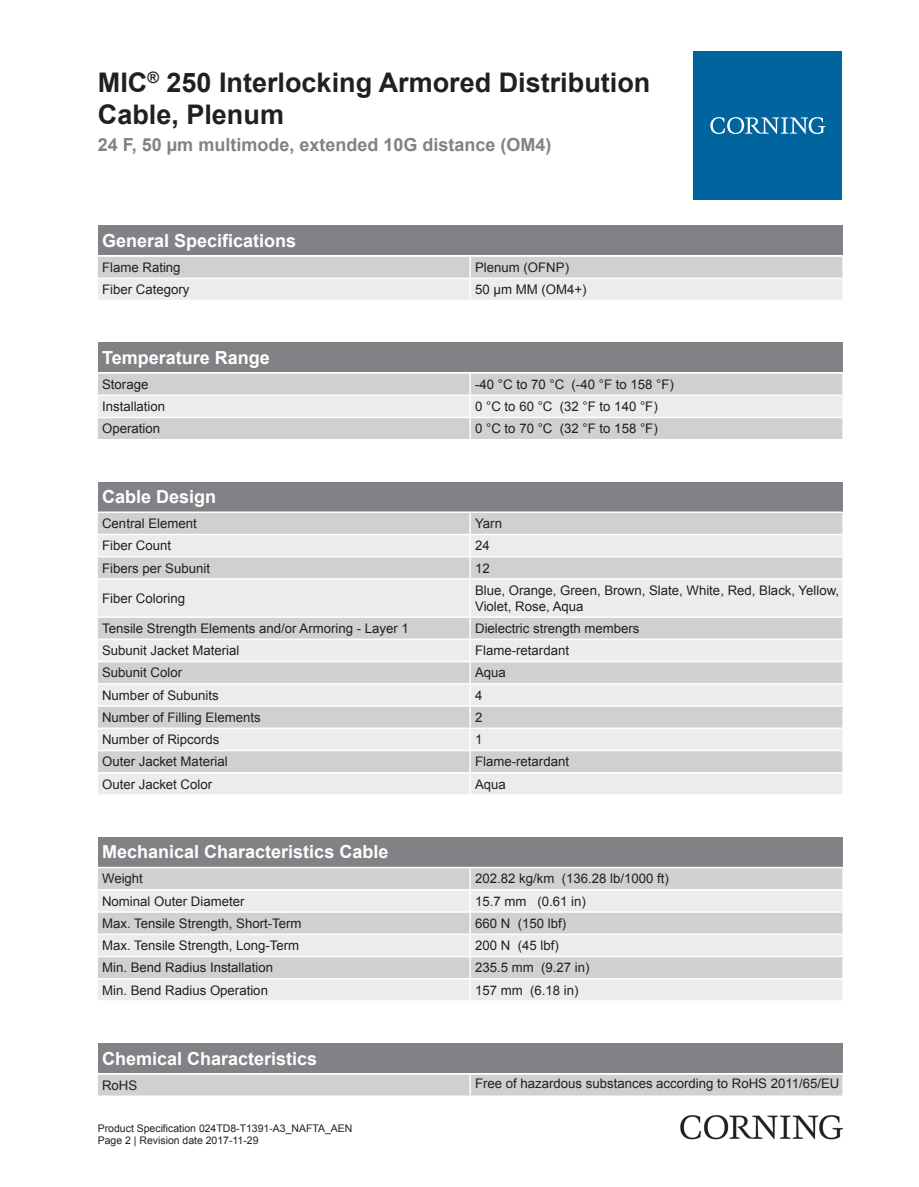
<style>
.page{position:relative;width:919px;height:1187px;background:#fff}
.page>*{position:absolute;margin:0;border:0;box-sizing:border-box;transform-origin:0 0}
.t1{font:700 27px/32.4px "Arial";color:#231f20}
.t2{font:700 18px "Arial";color:#fff}
.t3{font:700 18px "Arial";color:#808285}
.t4{font:13.2px/15.9px "Arial";color:#231f20}
.t5{font:10.5px/12.6px "Arial";color:#231f20}
</style>
<div class="page">
<div style="left:98px;top:225px;width:744px;height:30px;background:#808285"></div>
<svg style="left:98px;top:257px;width:744px;height:43px;background:#dfdddd"></svg>
<hr style="left:469px;top:257px;width:2px;height:20px;background:#fff">
<hr style="left:469px;top:279px;width:2px;height:21px;background:#fff">
<hr style="left:98px;top:277px;width:372px;height:2px;background:#fff">
<hr style="left:470px;top:277px;width:372px;height:2px;background:#fff">
<div style="left:98px;top:342px;width:744px;height:30px;background:#808285"></div>
<div style="left:98px;top:374px;width:744px;height:65px;background:#d1cfcf"></div>
<div style="left:98px;top:396px;width:744px;height:21px;background:#edeceb"></div>
<hr style="left:469px;top:374px;width:2px;height:20px;background:#fff">
<hr style="left:469px;top:396px;width:2px;height:21px;background:#fff">
<hr style="left:469px;top:418px;width:2px;height:21px;background:#fff">
<hr style="left:98px;top:394px;width:372px;height:2px;background:#fff">
<hr style="left:470px;top:394px;width:372px;height:2px;background:#fff">
<hr style="left:98px;top:417px;width:372px;height:1px;background:#fff">
<hr style="left:470px;top:417px;width:372px;height:1px;background:#fff">
<div style="left:98px;top:481px;width:744px;height:30px;background:#808285"></div>
<div style="left:98px;top:513px;width:744px;height:20px;background:#d1cfcf"></div>
<svg style="left:98px;top:535px;width:744px;height:259px;background:#e1e0df"></svg>
<hr style="left:469px;top:513px;width:2px;height:20px;background:#fff">
<hr style="left:469px;top:535px;width:2px;height:21px;background:#fff">
<hr style="left:469px;top:557px;width:2px;height:21px;background:#fff">
<hr style="left:469px;top:579px;width:2px;height:37px;background:#fff">
<hr style="left:469px;top:617px;width:2px;height:21px;background:#fff">
<hr style="left:469px;top:640px;width:2px;height:20px;background:#fff">
<hr style="left:469px;top:662px;width:2px;height:21px;background:#fff">
<hr style="left:469px;top:684px;width:2px;height:21px;background:#fff">
<hr style="left:469px;top:706px;width:2px;height:21px;background:#fff">
<hr style="left:469px;top:729px;width:2px;height:20px;background:#fff">
<hr style="left:469px;top:751px;width:2px;height:21px;background:#fff">
<hr style="left:469px;top:773px;width:2px;height:21px;background:#fff">
<hr style="left:98px;top:556px;width:372px;height:1px;background:#fff">
<hr style="left:470px;top:556px;width:372px;height:1px;background:#fff">
<hr style="left:98px;top:578px;width:372px;height:1px;background:#fff">
<hr style="left:470px;top:578px;width:372px;height:1px;background:#fff">
<hr style="left:98px;top:616px;width:372px;height:1px;background:#fff">
<hr style="left:470px;top:616px;width:372px;height:1px;background:#fff">
<hr style="left:98px;top:638px;width:372px;height:2px;background:#fff">
<hr style="left:470px;top:638px;width:372px;height:2px;background:#fff">
<hr style="left:98px;top:660px;width:372px;height:2px;background:#fff">
<hr style="left:470px;top:660px;width:372px;height:2px;background:#fff">
<hr style="left:98px;top:683px;width:372px;height:1px;background:#fff">
<hr style="left:470px;top:683px;width:372px;height:1px;background:#fff">
<hr style="left:98px;top:705px;width:372px;height:1px;background:#fff">
<hr style="left:470px;top:705px;width:372px;height:1px;background:#fff">
<hr style="left:98px;top:727px;width:372px;height:2px;background:#fff">
<hr style="left:470px;top:727px;width:372px;height:2px;background:#fff">
<hr style="left:98px;top:749px;width:372px;height:2px;background:#fff">
<hr style="left:470px;top:749px;width:372px;height:2px;background:#fff">
<hr style="left:98px;top:772px;width:372px;height:1px;background:#fff">
<hr style="left:470px;top:772px;width:372px;height:1px;background:#fff">
<div style="left:98px;top:836px;width:744px;height:30px;background:#808285"></div>
<div style="left:98px;top:868px;width:744px;height:21px;background:#d1cfcf"></div>
<svg style="left:98px;top:891px;width:744px;height:109px;background:#e2e1e0"></svg>
<hr style="left:469px;top:868px;width:2px;height:21px;background:#fff">
<hr style="left:469px;top:890px;width:2px;height:21px;background:#fff">
<hr style="left:469px;top:912px;width:2px;height:21px;background:#fff">
<hr style="left:469px;top:934px;width:2px;height:21px;background:#fff">
<hr style="left:469px;top:957px;width:2px;height:20px;background:#fff">
<hr style="left:469px;top:979px;width:2px;height:21px;background:#fff">
<hr style="left:98px;top:911px;width:372px;height:1px;background:#fff">
<hr style="left:470px;top:911px;width:372px;height:1px;background:#fff">
<hr style="left:98px;top:933px;width:372px;height:1px;background:#fff">
<hr style="left:470px;top:933px;width:372px;height:1px;background:#fff">
<hr style="left:98px;top:955px;width:372px;height:2px;background:#fff">
<hr style="left:470px;top:955px;width:372px;height:2px;background:#fff">
<hr style="left:98px;top:977px;width:372px;height:2px;background:#fff">
<hr style="left:470px;top:977px;width:372px;height:2px;background:#fff">
<div style="left:98px;top:1043px;width:744px;height:30px;background:#808285"></div>
<div style="left:98px;top:1074px;width:744px;height:21px;background:#d1cfcf"></div>
<hr style="left:469px;top:1074px;width:2px;height:21px;background:#fff">
<div style="left:693px;top:51px;width:149px;height:149px;background:#00649e"></div>
<svg style="left:710px;top:117px;width:115px;height:17px"></svg>
<img style="left:680px;top:1115px;width:162px;height:24px">
<h1 class="t1" style="left:98px;top:66px;width:554px">MIC<sup>®</sup> 250 Interlocking Armored Distribution<br>Cable, Plenum</h1>
<h2 class="t3" style="left:98px;top:132px;width:455px">24 F, 50 µm multimode, extended 10G distance (OM4)</h2>
<h2 class="t2" style="left:102px;top:228px;width:196px">General Specifications</h2>
<p class="t4" style="left:102px;top:259px;width:80px">Flame Rating</p>
<p class="t4" style="left:475px;top:259px;width:95px">Plenum (OFNP)</p>
<p class="t4" style="left:102px;top:281px;width:89px">Fiber Category</p>
<p class="t4" style="left:475px;top:281px;width:113px">50 µm MM (OM4+)</p>
<h2 class="t2" style="left:102px;top:345px;width:169px">Temperature Range</h2>
<p class="t4" style="left:102px;top:376px;width:48px">Storage</p>
<p class="t4" style="left:475px;top:376px;width:200px">-40 °C to 70 °C (-40 °F to 158 °F)</p>
<p class="t4" style="left:102px;top:398px;width:65px">Installation</p>
<p class="t4" style="left:475px;top:398px;width:184px">0 °C to 60 °C (32 °F to 140 °F)</p>
<p class="t4" style="left:102px;top:420px;width:59px">Operation</p>
<p class="t4" style="left:475px;top:420px;width:184px">0 °C to 70 °C (32 °F to 158 °F)</p>
<h2 class="t2" style="left:102px;top:484px;width:116px">Cable Design</h2>
<p class="t4" style="left:102px;top:515px;width:96px">Central Element</p>
<p class="t4" style="left:475px;top:515px;width:28px">Yarn</p>
<p class="t4" style="left:102px;top:537px;width:70px">Fiber Count</p>
<p class="t4" style="left:475px;top:537px;width:16px">24</p>
<p class="t4" style="left:102px;top:560px;width:109px">Fibers per Subunit</p>
<p class="t4" style="left:475px;top:560px;width:16px">12</p>
<p class="t4" style="left:102px;top:590px;width:84px">Fiber Coloring</p>
<p class="t4" style="left:475px;top:582px;width:365px">Blue, Orange, Green, Brown, Slate, White, Red, Black, Yellow,<br>Violet, Rose, Aqua</p>
<p class="t4" style="left:102px;top:620px;width:308px">Tensile Strength Elements and/or Armoring - Layer 1</p>
<p class="t4" style="left:475px;top:620px;width:166px">Dielectric strength members</p>
<p class="t4" style="left:102px;top:642px;width:139px">Subunit Jacket Material</p>
<p class="t4" style="left:475px;top:642px;width:95px">Flame-retardant</p>
<p class="t4" style="left:102px;top:664px;width:81px">Subunit Color</p>
<p class="t4" style="left:475px;top:664px;width:32px">Aqua</p>
<p class="t4" style="left:102px;top:687px;width:118px">Number of Subunits</p>
<p class="t4" style="left:475px;top:687px;width:9px">4</p>
<p class="t4" style="left:102px;top:709px;width:160px">Number of Filling Elements</p>
<p class="t4" style="left:475px;top:709px;width:9px">2</p>
<p class="t4" style="left:102px;top:731px;width:119px">Number of Ripcords</p>
<p class="t4" style="left:475px;top:731px;width:9px">1</p>
<p class="t4" style="left:102px;top:753px;width:127px">Outer Jacket Material</p>
<p class="t4" style="left:475px;top:753px;width:95px">Flame-retardant</p>
<p class="t4" style="left:102px;top:775px;width:112px">Outer Jacket Color</p>
<p class="t4" style="left:475px;top:775px;width:32px">Aqua</p>
<h2 class="t2" style="left:102px;top:839px;width:288px">Mechanical Characteristics Cable</h2>
<p class="t4" style="left:102px;top:870px;width:42px">Weight</p>
<p class="t4" style="left:475px;top:870px;width:195px">202.82 kg/km (136.28 lb/1000 ft)</p>
<p class="t4" style="left:102px;top:892px;width:144px">Nominal Outer Diameter</p>
<p class="t4" style="left:475px;top:892px;width:112px">15.7 mm (0.61 in)</p>
<p class="t4" style="left:102px;top:915px;width:201px">Max. Tensile Strength, Short-Term</p>
<p class="t4" style="left:475px;top:915px;width:92px">660 N (150 lbf)</p>
<p class="t4" style="left:102px;top:937px;width:199px">Max. Tensile Strength, Long-Term</p>
<p class="t4" style="left:475px;top:937px;width:85px">200 N (45 lbf)</p>
<p class="t4" style="left:102px;top:959px;width:172px">Min. Bend Radius Installation</p>
<p class="t4" style="left:475px;top:959px;width:116px">235.5 mm (9.27 in)</p>
<p class="t4" style="left:102px;top:981px;width:167px">Min. Bend Radius Operation</p>
<p class="t4" style="left:475px;top:981px;width:105px">157 mm (6.18 in)</p>
<h2 class="t2" style="left:102px;top:1045px;width:217px">Chemical Characteristics</h2>
<p class="t4" style="left:102px;top:1077px;width:37px">RoHS</p>
<p class="t4" style="left:475px;top:1075px;width:366px">Free of hazardous substances according to RoHS 2011/65/EU</p>
<p class="t5" style="left:98px;top:1121px;width:256px">Product Specification 024TD8-T1391-A3_NAFTA_AEN<br>Page 2 | Revision date 2017-11-29</p>
</div>
